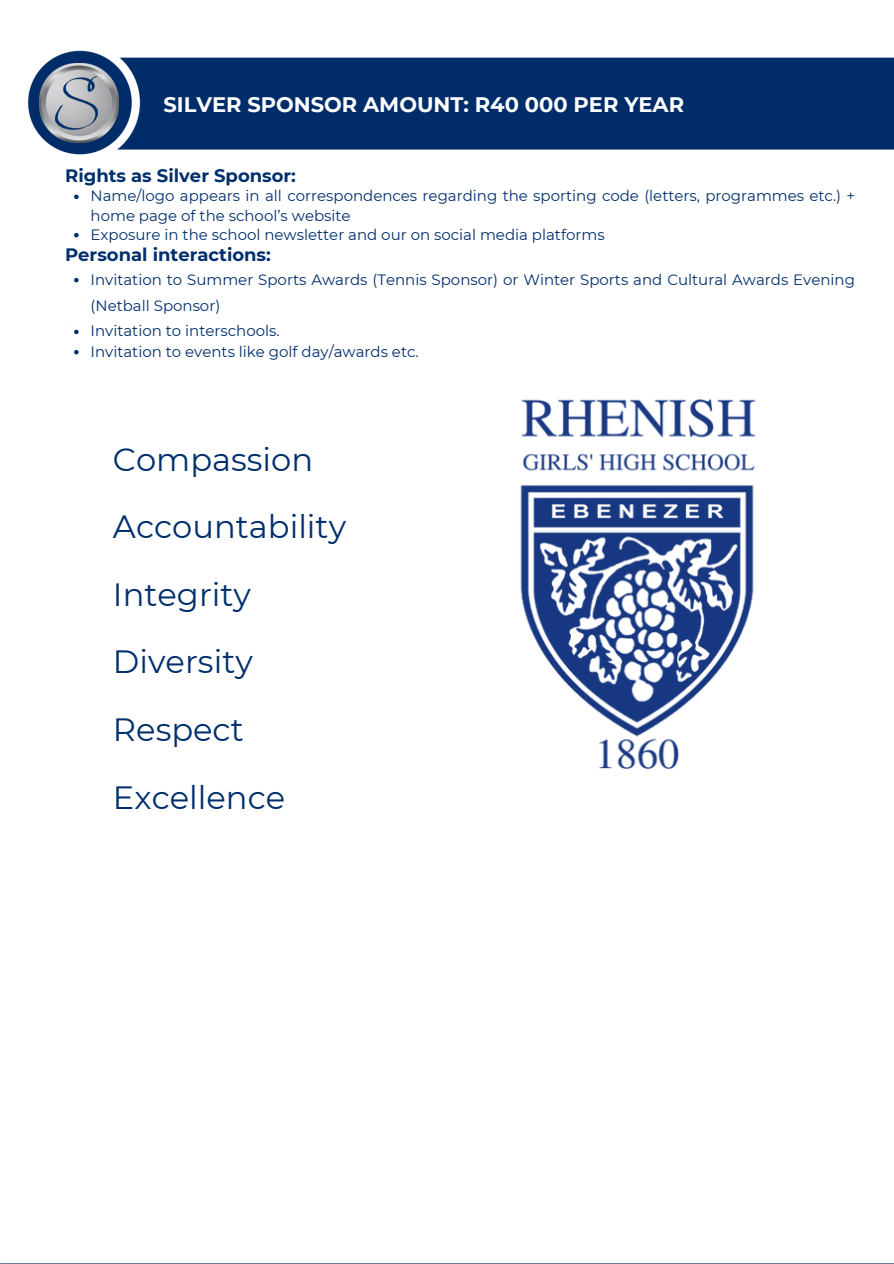
<style>
.page{position:relative;width:894px;height:1264px;background:#fff}
.page>*{position:absolute;margin:0;border:0;box-sizing:border-box;transform-origin:0 0}
.t1{font:32.1px/67.5px "Montserrat";color:#002f6c}
.t2{font:700 21px "Montserrat";color:#fff}
.t3{font:700 18px "Montserrat";color:#002f6c}
.t4{font:15px/19.2px "Montserrat";color:#002f6c}
</style>
<div class="page">
<img style="left:28px;top:50px;width:865px;height:305px">
<img style="left:520px;top:398px;width:236px;height:371px">
<img style="left:40px;top:63px;width:78px;height:79px">
<img style="left:56px;top:76px;width:41px;height:53px">
<div style="left:65px;top:191px;width:24px;height:148px;background:#fff"></div>
<svg style="left:74px;top:195px;width:5px;height:4px"></svg>
<svg style="left:74px;top:233px;width:5px;height:4px"></svg>
<svg style="left:74px;top:278px;width:5px;height:4px"></svg>
<svg style="left:74px;top:330px;width:5px;height:4px"></svg>
<svg style="left:74px;top:350px;width:5px;height:4px"></svg>
<p class="t2" style="left:163px;top:92px;width:522px">SILVER SPONSOR AMOUNT: R40 000 PER YEAR</p>
<p class="t3" style="left:65px;top:165px;width:232px">Rights as Silver Sponsor:</p>
<p class="t4" style="left:91px;top:186px;width:765px">Name/logo appears in all correspondences regarding the sporting code (letters, programmes etc.) + home page of the school’s website</p>
<h3 class="t4" style="left:91px;top:225px;width:515px">Exposure in the school newsletter and our on social media platforms</h3>
<h4 class="t3" style="left:65px;top:243px;width:207px">Personal interactions:</h4>
<p class="t4" style="left:91px;top:266px;width:765px;line-height:25.8px">Invitation to Summer Sports Awards (Tennis Sponsor) or Winter Sports and Cultural Awards Evening (Netball Sponsor)</p>
<p class="t4" style="left:91px;top:321px;width:190px">Invitation to interschools.</p>
<h4 class="t4" style="left:91px;top:342px;width:329px">Invitation to events like golf day/awards etc.</h4>
<p class="t1" style="left:113px;top:425px;width:234px">Compassion<br>Accountability<br>Integrity<br>Diversity<br>Respect<br>Excellence</p>
</div>
